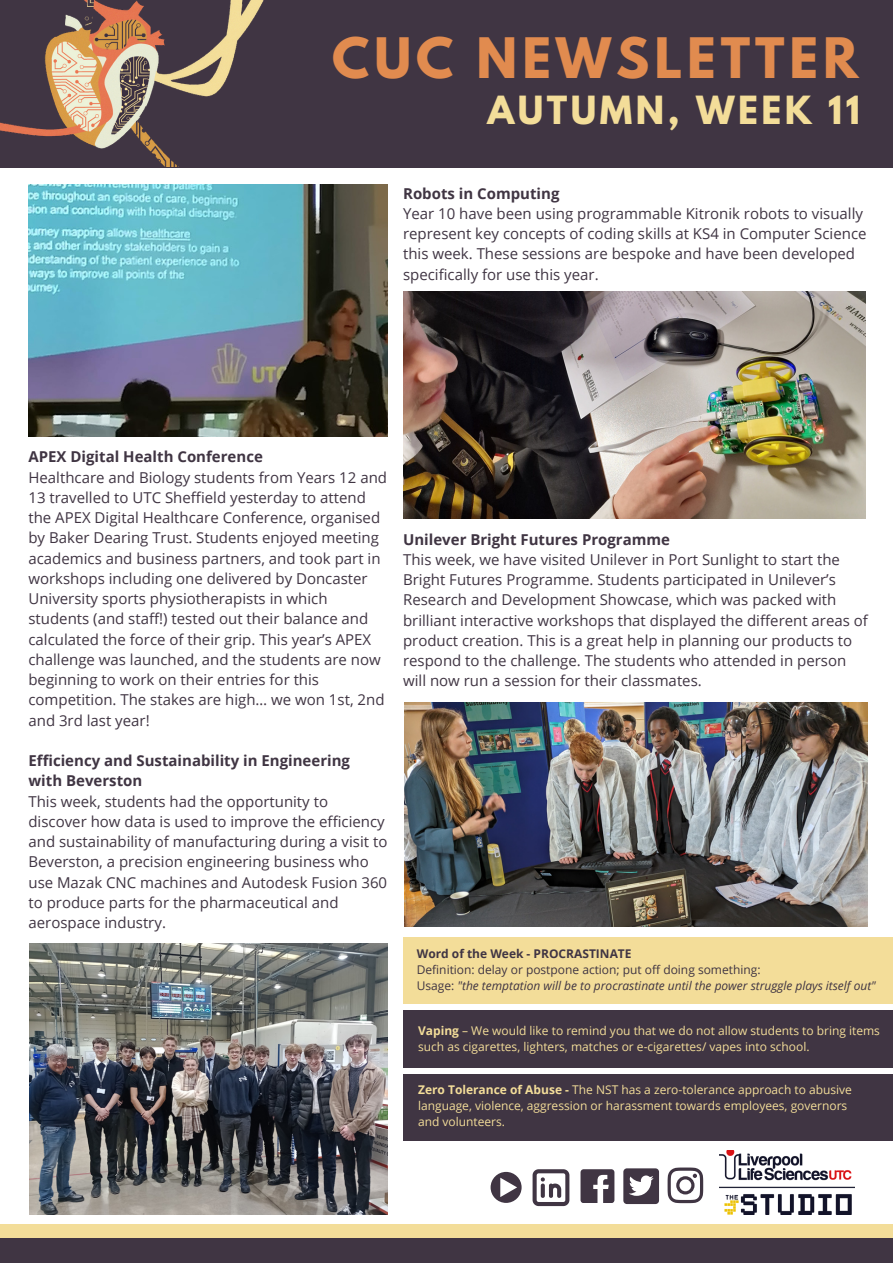
<style>
.page{position:relative;width:893px;height:1264px;background:#fff}
.page>*{position:absolute;margin:0;border:0;box-sizing:border-box;transform-origin:0 0}
.t1{font:700 49.35px "League Spartan";letter-spacing:.1em;color:#e18b4f}
.t2{font:700 34.35px "League Spartan";letter-spacing:.1em;color:#f3dd99}
.t3{font:15px/20.2px "Open Sans";color:#403543}
.t4{font:700 15px/20.2px "Open Sans";color:#403543}
.t5{font:12px/16px "Open Sans";color:#f3dd99}
.t6{font:italic 12px "Open Sans";color:#403543}
.t7{font:12px "Open Sans";color:#403543}
.t8{font:700 12px "Open Sans";color:#403543}
.s1{font-style:normal}
.s2{font-weight:700}
</style>
<div class="page">
<div style="left:0;top:1224px;width:892px;height:28px;background:#f3dd99"></div>
<div style="left:0;top:1237px;width:892px;height:25px;background:#403543"></div>
<div style="left:403px;top:1073px;width:489px;height:67px;background:#403543"></div>
<img style="left:719px;top:1150px;width:135px;height:64px">
<svg style="left:667px;top:1167px;width:36px;height:36px"></svg>
<svg style="left:623px;top:1168px;width:36px;height:35px"></svg>
<svg style="left:580px;top:1169px;width:34px;height:33px"></svg>
<svg style="left:532px;top:1169px;width:37px;height:36px"></svg>
<svg style="left:490px;top:1171px;width:31px;height:31px"></svg>
<div style="left:0;top:0;width:892px;height:168px;background:#403543"></div>
<img style="left:0;top:0;width:264px;height:166px">
<div style="left:403px;top:1010px;width:489px;height:57px;background:#403543"></div>
<div style="left:403px;top:936px;width:489px;height:67px;background:#f3dd99"></div>
<img style="left:28px;top:184px;width:359px;height:252px">
<img style="left:403px;top:291px;width:462px;height:227px">
<img style="left:30px;top:943px;width:357px;height:271px">
<img style="left:405px;top:702px;width:462px;height:224px">
<p class="t1" style="left:332px;top:34px;width:527px">CUC NEWSLETTER</p>
<p class="t2" style="left:487px;top:93px;width:374px">AUTUMN, WEEK 11</p>
<p class="t4" style="left:403px;top:183px;width:158px">Robots in Computing</p>
<p class="t3" style="left:403px;top:203px;width:465px">Year 10 have been using programmable Kitronik robots to visually represent key concepts of coding skills at KS4 in Computer Science this week. These sessions are bespoke and have been developed specifically for use this year.</p>
<p class="t4" style="left:28px;top:446px;width:236px">APEX Digital Health Conference</p>
<p class="t3" style="left:28px;top:467px;width:360px">Healthcare and Biology students from Years 12 and 13 travelled to UTC Sheffield yesterday to attend the APEX Digital Healthcare Conference, organised by Baker Dearing Trust. Students enjoyed meeting academics and business partners, and took part in workshops including one delivered by Doncaster University sports physiotherapists in which students (and staff!) tested out their balance and calculated the force of their grip. This year’s APEX challenge was launched, and the students are now beginning to work on their entries for this competition. The stakes are high… we won 1st, 2nd and 3rd last year!</p>
<p class="t4" style="left:28px;top:750px;width:323px">Efficiency and Sustainability in Engineering with Beverston</p>
<p class="t3" style="left:28px;top:790px;width:360px">This week, students had the opportunity to discover how data is used to improve the efficiency and sustainability of manufacturing during a visit to Beverston, a precision engineering business who use Mazak CNC machines and Autodesk Fusion 360 to produce parts for the pharmaceutical and aerospace industry.</p>
<p class="t4" style="left:403px;top:529px;width:268px">Unilever Bright Futures Programme</p>
<p class="t3" style="left:403px;top:549px;width:466px">This week, we have visited Unilever in Port Sunlight to start the Bright Futures Programme. Students participated in Unilever’s Research and Development Showcase, which was packed with brilliant interactive workshops that displayed the different areas of product creation. This is a great help in planning our products to respond to the challenge. The students who attended in person will now run a session for their classmates.</p>
<p class="t8" style="left:417px;top:945px;width:216px">Word of the Week - PROCRASTINATE</p>
<p class="t7" style="left:417px;top:961px;width:345px">Definition: delay or postpone action; put off doing something:</p>
<p class="t6" style="left:417px;top:977px;width:460px"><span class="s1">Usage:</span> "the temptation will be to procrastinate until the power struggle plays itself out"</p>
<p class="t5" style="left:418px;top:1022px;width:463px"><span class="s2">Vaping</span> – We would like to remind you that we do not allow students to bring items such as cigarettes, lighters, matches or e-cigarettes/ vapes into school.</p>
<p class="t5" style="left:418px;top:1081px;width:435px"><span class="s2">Zero Tolerance of Abuse -</span> The NST has a zero-tolerance approach to abusive language, violence, aggression or harassment towards employees, governors and volunteers.</p>
</div>
